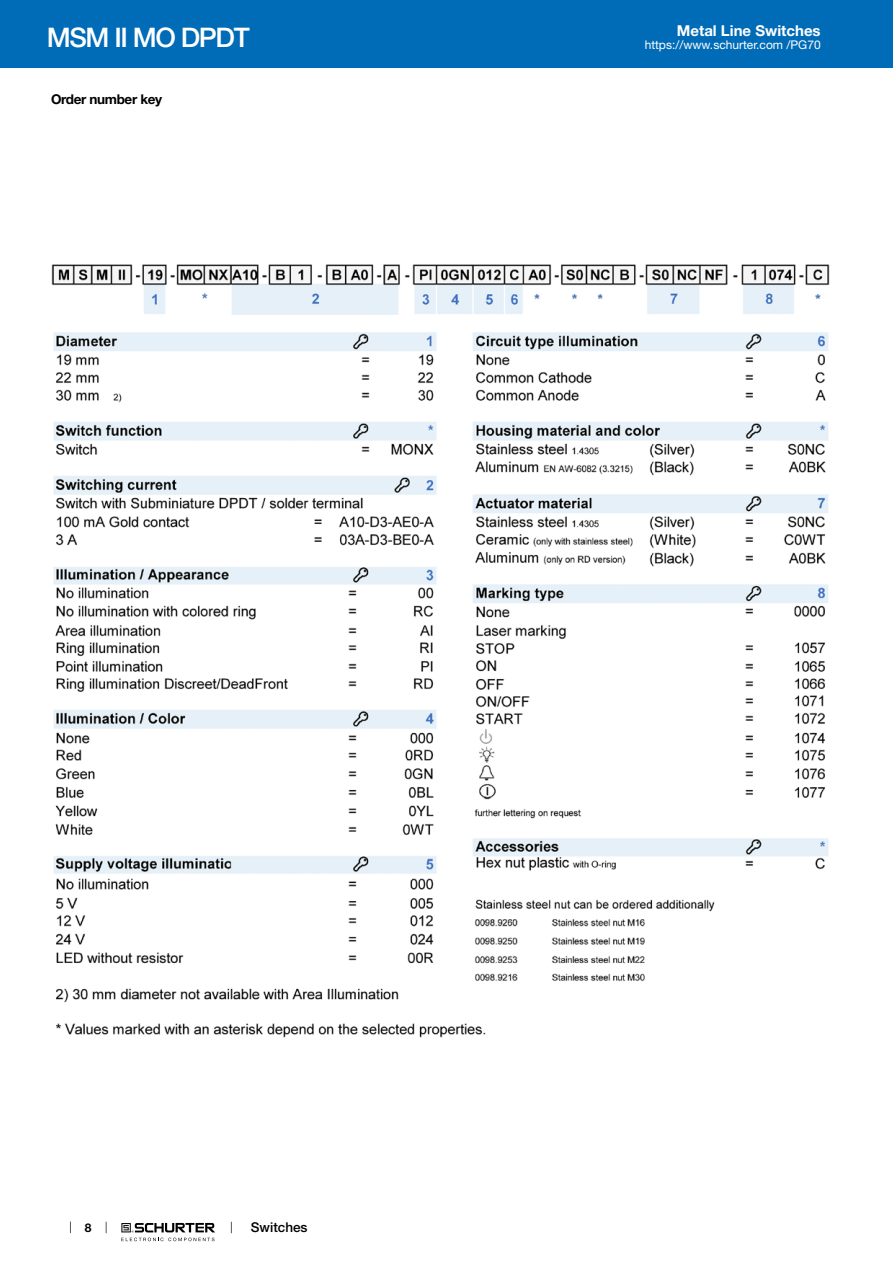
<style>
.page{position:relative;width:893px;height:1263px;background:#fff}
.page>*{position:absolute;margin:0;border:0;box-sizing:border-box;transform-origin:0 0}
.t1{font:500 27px "Helvetica Neue LT";letter-spacing:-.05em;color:#fff}
.t2{font:700 15px "Helvetica Neue LT";color:#fff}
.t3{font:700 13.5px "Helvetica Neue LT";letter-spacing:-.025em;color:#000}
.t4{font:500 13.5px "Helvetica Neue LT";color:#000}
.t5{font:12px "Helvetica Neue LT";color:#fff}
.t6{font:700 12px "Helvetica Neue LT";color:#000}
</style>
<div class="page">
<svg style="left:70px;top:1221px;width:1px;height:12px"></svg>
<svg style="left:121px;top:1223px;width:94px;height:18px"></svg>
<div style="left:0;top:0;width:893px;height:68px;background:#006bb6"></div>
<img style="left:51px;top:264px;width:778px;height:773px">
<h1 class="t1" style="left:47px;top:21px;width:205px">MSM II MO DPDT</h1>
<p class="t2" style="left:677px;top:21px;width:145px">Metal Line Switches</p>
<p class="t5" style="left:645px;top:38px;width:178px">https://www.schurter.com /PG70</p>
<p class="t3" style="left:51px;top:91px;width:113px">Order number key</p>
<p class="t6" style="left:85px;top:1220px;width:8px">8</p>
<p class="t4" style="left:251px;top:1219px;width:58px">Switches</p>
</div>
